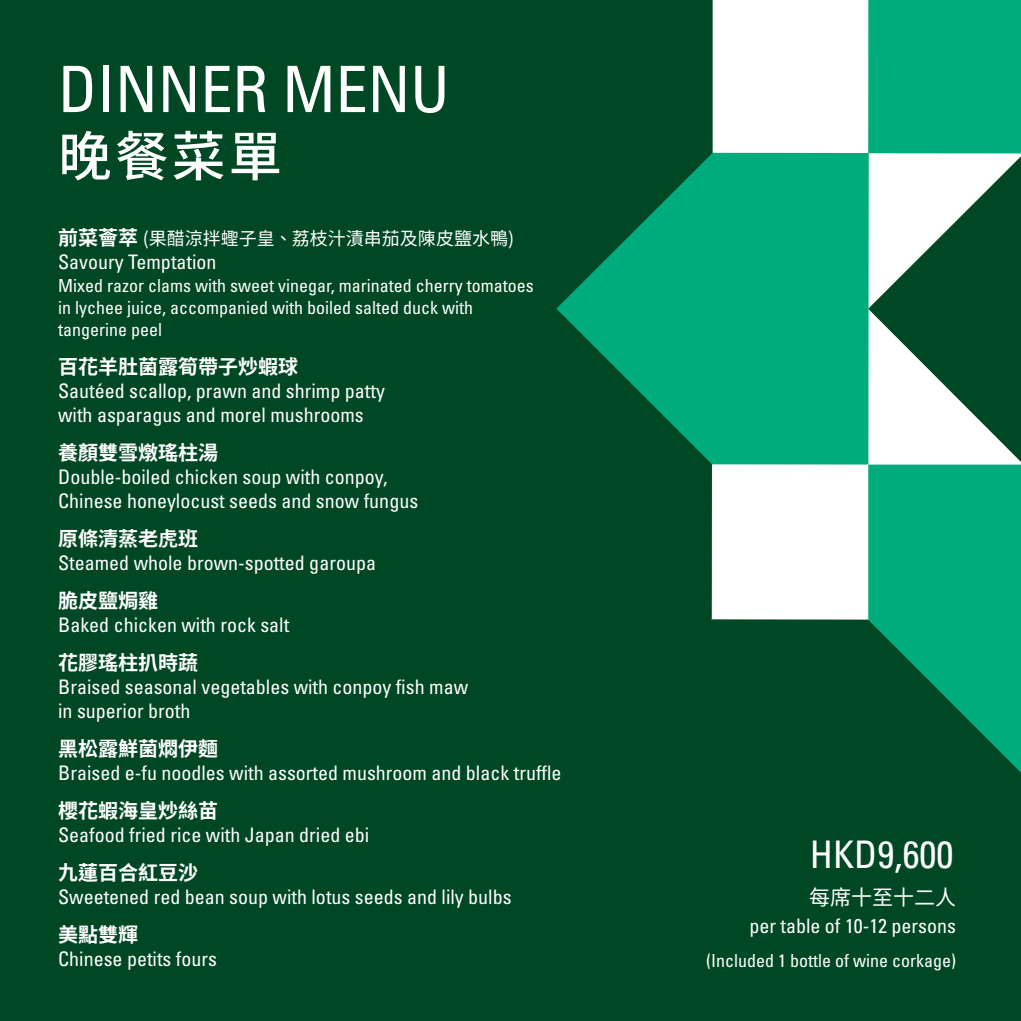
<style>
.page{position:relative;width:1021px;height:1021px;background:#fff}
.page>*{position:absolute;margin:0;border:0;box-sizing:border-box;transform-origin:0 0}
.t1{font:condensed 64px "Univers LT";color:#fff}
.t2{font:500 54px "Noto Sans TC";color:#fff}
.t3{font:condensed 38px "Univers LT Std";color:#fff}
.t4{font:21px "Noto Sans TC";color:#fff}
.t5{font:condensed 20px/24px "Univers LT Std";color:#fff}
.t6{font:700 20px "Noto Sans TC";color:#fff}
.t7{font:condensed 18px/22px "Univers LT Std";color:#fff}
.t8{font:18px "Noto Sans TC";color:#fff}
.s1{font-weight:700;font-size:20px}
</style>
<div class="page">
<div style="left:0;top:0;width:1020px;height:1020px;background:#004723"></div>
<div style="left:712px;top:0;width:308px;height:619px;background:#fff"></div>
<div style="left:868px;top:464px;width:152px;height:155px;background:#00ac7c"></div>
<svg style="left:711px;top:619px;width:309px;height:153px"></svg>
<svg style="left:868px;top:156px;width:152px;height:306px"></svg>
<div style="left:868px;top:0;width:152px;height:153px;background:#00ac7c"></div>
<svg style="left:557px;top:153px;width:311px;height:311px;fill:#00ac7c"></svg>
<svg style="left:556px;top:153px;width:156px;height:156px"></svg>
<h1 class="t1" style="left:58px;top:49px;width:393px">DINNER MENU</h1>
<h2 class="t2" style="left:58px;top:126px;width:226px">晚餐菜單</h2>
<p class="t8" style="left:58px;top:229px;width:457px"><span class="s1">前菜薈萃</span> (果醋涼拌蟶子皇 、 荔枝汁漬串茄及陳皮鹽水鴨)</p>
<p class="t5" style="left:58px;top:250px;width:160px">Savoury Temptation</p>
<p class="t7" style="left:58px;top:274px;width:477px">Mixed razor clams with sweet vinegar, marinated cherry tomatoes in lychee juice, accompanied with boiled salted duck with tangerine peel</p>
<p class="t6" style="left:58px;top:355px;width:242px">百花羊肚菌露筍帶子炒蝦球</p>
<p class="t5" style="left:58px;top:378px;width:328px">Sautéed scallop, prawn and shrimp patty with asparagus and morel mushrooms</p>
<p class="t6" style="left:58px;top:441px;width:162px">養顏雙雪燉瑤柱湯</p>
<p class="t5" style="left:58px;top:464px;width:361px">Double-boiled chicken soup with conpoy,<br>Chinese honeylocust seeds and snow fungus</p>
<p class="t6" style="left:58px;top:527px;width:142px">原條清蒸老虎班</p>
<p class="t5" style="left:58px;top:550px;width:319px">Steamed whole brown-spotted garoupa</p>
<p class="t6" style="left:58px;top:589px;width:102px">脆皮鹽焗雞</p>
<p class="t5" style="left:58px;top:612px;width:233px">Baked chicken with rock salt</p>
<p class="t6" style="left:58px;top:651px;width:142px">花膠瑤柱扒時蔬</p>
<p class="t5" style="left:58px;top:674px;width:411px">Braised seasonal vegetables with conpoy fish maw in superior broth</p>
<p class="t6" style="left:58px;top:737px;width:162px">黑松露鮮菌燜伊麵</p>
<p class="t5" style="left:58px;top:760px;width:505px">Braised e-fu noodles with assorted mushroom and black truffle</p>
<p class="t6" style="left:58px;top:799px;width:162px">櫻花蝦海皇炒絲苗</p>
<p class="t5" style="left:58px;top:822px;width:313px">Seafood fried rice with Japan dried ebi</p>
<p class="t6" style="left:58px;top:861px;width:142px">九蓮百合紅豆沙</p>
<p class="t5" style="left:58px;top:884px;width:455px">Sweetened red bean soup with lotus seeds and lily bulbs</p>
<p class="t6" style="left:58px;top:923px;width:82px">美點雙輝</p>
<p class="t5" style="left:58px;top:946px;width:160px">Chinese petits fours</p>
<h3 class="t3" style="left:809px;top:829px;width:145px">HKD9,600</h3>
<p class="t4" style="left:809px;top:885px;width:148px">每席十至十二人</p>
<p class="t5" style="left:749px;top:913px;width:208px">per table of 10-12 persons</p>
<p class="t7" style="left:706px;top:949px;width:251px">(Included 1 bottle of wine corkage)</p>
</div>
